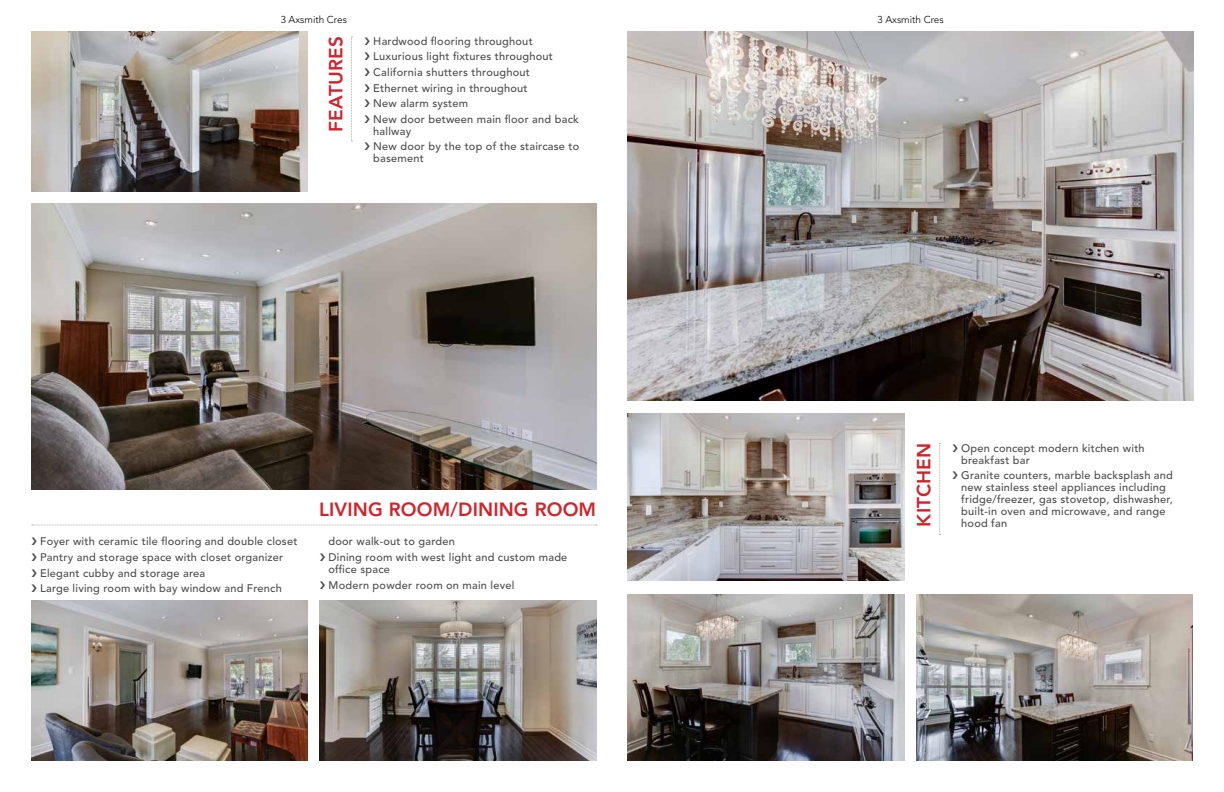
<style>
.page{position:relative;width:1224px;height:792px;background:#fff}
.page>*{position:absolute;margin:0;border:0;box-sizing:border-box;transform-origin:0 0}
.t1{font:800 19px "Avenir LT Std";letter-spacing:.005em;color:#d2232a}
.t2{font:500 11px/15.6px "Avenir LT Std";letter-spacing:.02em;color:#4d4d4f}
.t3{font:300 10px "Avenir LT Std";color:#000}
</style>
<div class="page">
<img style="left:32px;top:204px;width:564px;height:285px">
<img style="left:628px;top:594px;width:276px;height:166px">
<img style="left:628px;top:32px;width:565px;height:368px">
<img style="left:628px;top:414px;width:276px;height:166px">
<img style="left:32px;top:600px;width:276px;height:160px">
<svg style="left:351px;top:37px;width:2px;height:105px"></svg>
<img style="left:917px;top:594px;width:275px;height:166px">
<img style="left:32px;top:32px;width:276px;height:160px">
<img style="left:320px;top:600px;width:276px;height:160px">
<svg style="left:32px;top:525px;width:565px;height:1px"></svg>
<svg style="left:939px;top:443px;width:2px;height:92px"></svg>
<p class="t3" style="left:281px;top:13px;width:68px">3 Axsmith Cres</p>
<p class="t3" style="left:878px;top:13px;width:68px">3 Axsmith Cres</p>
<p class="t2" style="left:373px;top:34px;width:207px">Hardwood flooring throughout<br>Luxurious light fixtures throughout<br>California shutters throughout<br>Ethernet wiring in throughout<br>New alarm system<br>New door between main floor and back</p>
<p class="t2" style="left:373px;top:124px;width:208px">hallway<br>New door by the top of the staircase to</p>
<p class="t2" style="left:373px;top:151px;width:52px">basement</p>
<h1 class="t1" style="left:325px;top:132px;width:97px;rotate:-90deg">FEATURES</h1>
<h1 class="t1" style="left:319px;top:498px;width:279px">LIVING ROOM/DINING ROOM</h1>
<p class="t2" style="left:40px;top:534px;width:259px">Foyer with ceramic tile flooring and double closet Pantry and storage space with closet organizer Elegant cubby and storage area<br>Large living room with bay window and French</p>
<p class="t2" style="left:329px;top:534px;width:240px">door walk-out to garden<br>Dining room with west light and custom made</p>
<p class="t2" style="left:329px;top:562px;width:187px">office space<br>Modern powder room on main level</p>
<h1 class="t1" style="left:913px;top:527px;width:85px;rotate:-90deg">KITCHEN</h1>
<p class="t2" style="left:961px;top:442px;width:185px;line-height:12px">Open concept modern kitchen with breakfast bar</p>
<p class="t2" style="left:961px;top:470px;width:213px;line-height:12px">Granite counters, marble backsplash and new stainless steel appliances including fridge/freezer, gas stovetop, dishwasher, built-in oven and microwave, and range</p>
<p class="t2" style="left:961px;top:516px;width:47px">hood fan</p>
</div>
